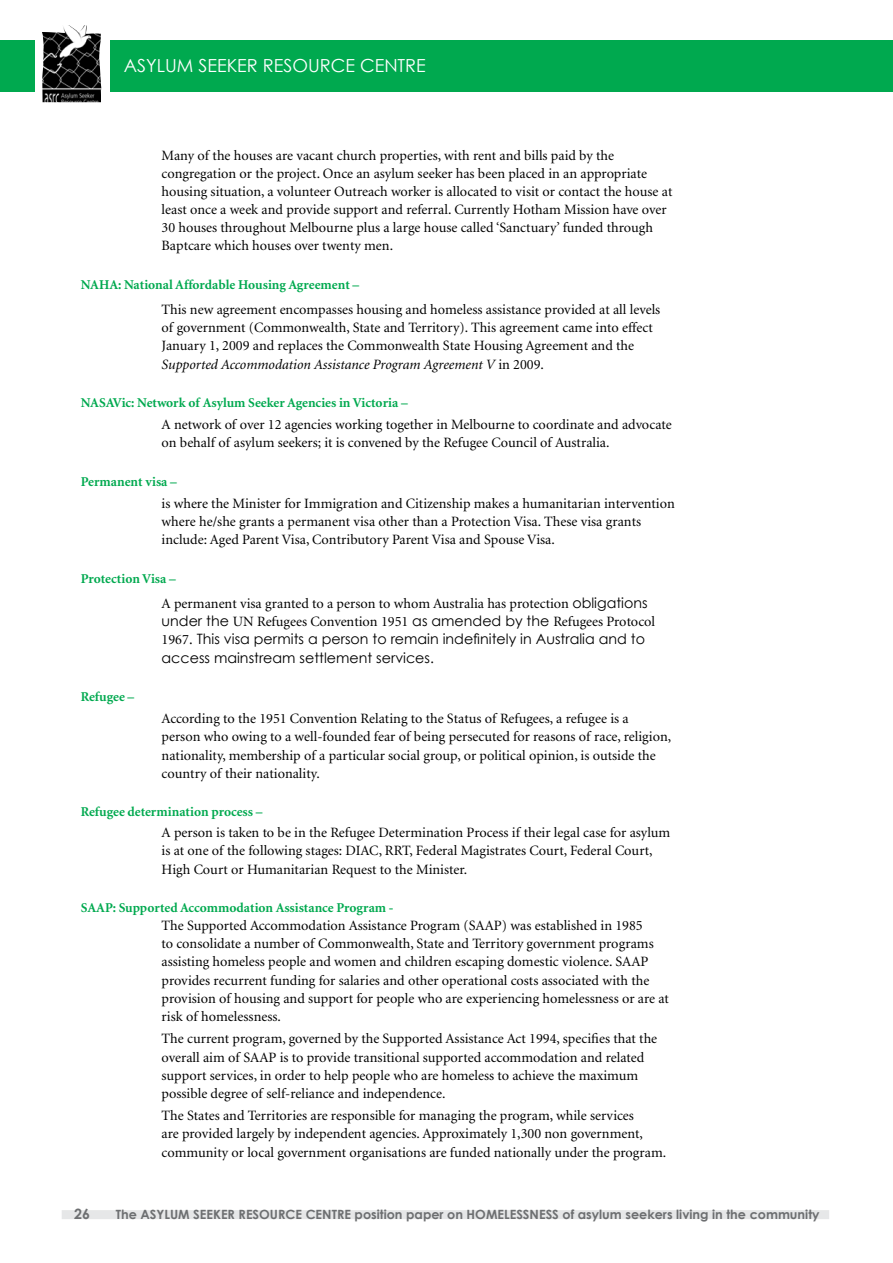
<style>
.page{position:relative;width:893px;height:1263px;background:#fff}
.page>*{position:absolute;margin:0;border:0;box-sizing:border-box;transform-origin:0 0}
.t1{font:18px "Century Gothic";color:#fff}
.t2{font:14.25px/18.1px "Minion";color:#000}
.t3{font:14.25px/18.1px "Century Gothic";color:#000}
.t4{font:700 14.25px "Century Gothic";color:#6d6f71}
.t5{font:700 13.5px "Minion";color:#00a94f}
.t6{font:700 12.75px "Century Gothic";color:#6d6f71}
.s1{font-style:italic}
.s2{font-family:"Century Gothic"}
.s3{font-family:"Minion"}
</style>
<div class="page">
<div style="left:111px;top:40px;width:782px;height:52px;background:#00a94f"></div>
<div style="left:0;top:40px;width:34px;height:52px;background:#00a94f"></div>
<img style="left:42px;top:25px;width:59px;height:77px">
<div style="left:62px;top:1210px;width:767px;height:9px;background:#e6e7e8"></div>
<p class="t1" style="left:124px;top:55px;width:301px">ASYLUM SEEKER RESOU RCE CENTRE</p>
<p class="t2" style="left:162px;top:146px;width:512px">Many of the houses are vacant church properties, with rent and bills paid by the congregation or the project. Once an asylum seeker has been placed in an appropriate housing situation, a volunteer Outreach worker is allocated to visit or contact the house at least once a week and provide support and referral. Currently Hotham Mission have over 30 houses throughout Melbourne plus a large house called ‘Sanctuary’ funded through Baptcare which houses over twenty men.</p>
<p class="t5" style="left:81px;top:277px;width:280px">NAHA: National Affordable Housing Agreement –</p>
<p class="t2" style="left:162px;top:301px;width:500px">This new agreement encompasses housing and homeless assistance provided at all levels of government (Commonwealth, State and Territory). This agreement came into effect January 1, 2009 and replaces the Commonwealth State Housing Agreement and the <span class="s1">Supported Accommodation Assistance Program Agreement V</span> in 2009.</p>
<p class="t5" style="left:81px;top:396px;width:329px">NASAVic: Network of Asylum Seeker Agencies in Victoria –</p>
<p class="t2" style="left:162px;top:416px;width:512px">A network of over 12 agencies working together in Melbourne to coordinate and advocate on behalf of asylum seekers; it is convened by the Refugee Council of Australia.</p>
<p class="t5" style="left:81px;top:474px;width:98px">Permanent visa –</p>
<p class="t2" style="left:162px;top:495px;width:515px">is where the Minister for Immigration and Citizenship makes a humanitarian intervention where he/she grants a permanent visa other than a Protection Visa. These visa grants include: Aged Parent Visa, Contributory Parent Visa and Spouse Visa.</p>
<p class="t5" style="left:81px;top:571px;width:97px">Protection Visa –</p>
<p class="t2" style="left:162px;top:595px;width:495px">A permanent visa granted to a person to whom Australia has protection <span class="s2">obligations under the</span> UN Refugees Convention 1951 <span class="s2">as amended by the</span> Refugees Protocol</p>
<p class="t3" style="left:162px;top:630px;width:485px"><span class="s3">1967</span>. This visa permits a person to remain indefinitely in Australia and to access mainstream settlement services.</p>
<p class="t5" style="left:81px;top:690px;width:55px">Refugee –</p>
<p class="t2" style="left:162px;top:710px;width:511px">According to the 1951 Convention Relating to the Status of Refugees, a refugee is a<br>person who owing to a well-founded fear of being persecuted for reasons of race, religion, nationality, membership of a particular social group, or political opinion, is outside the country of their nationality.</p>
<p class="t5" style="left:81px;top:805px;width:183px">Refugee determination process –</p>
<p class="t2" style="left:162px;top:824px;width:510px">A person is taken to be in the Refugee Determination Process if their legal case for asylum is at one of the following stages: DIAC, RRT, Federal Magistrates Court, Federal Court,<br>High Court or Humanitarian Request to the Minister.</p>
<p class="t5" style="left:81px;top:900px;width:314px">SAAP: Supported Accommodation Assistance Program -</p>
<p class="t2" style="left:162px;top:917px;width:509px">The Supported Accommodation Assistance Program (SAAP) was established in 1985<br>to consolidate a number of Commonwealth, State and Territory government programs assisting homeless people and women and children escaping domestic violence. SAAP provides recurrent funding for salaries and other operational costs associated with the provision of housing and support for people who are experiencing homelessness or are at risk of homelessness.</p>
<p class="t2" style="left:162px;top:1030px;width:497px">The current program, governed by the Supported Assistance Act 1994, specifies that the overall aim of SAAP is to provide transitional supported accommodation and related support services, in order to help people who are homeless to achieve the maximum possible degree of self-reliance and independence.</p>
<p class="t2" style="left:162px;top:1107px;width:506px">The States and Territories are responsible for managing the program, while services<br>are provided largely by independent agencies. Approximately 1,300 non government, community or local government organisations are funded nationally under the program.</p>
<p class="t4" style="left:74px;top:1204px;width:18px">26</p>
<p class="t6" style="left:116px;top:1206px;width:705px">The ASYLUM SEEKER RESOURCE CENTRE position paper on HOMELESSNESS of asylum seekers living in the community</p>
</div>
